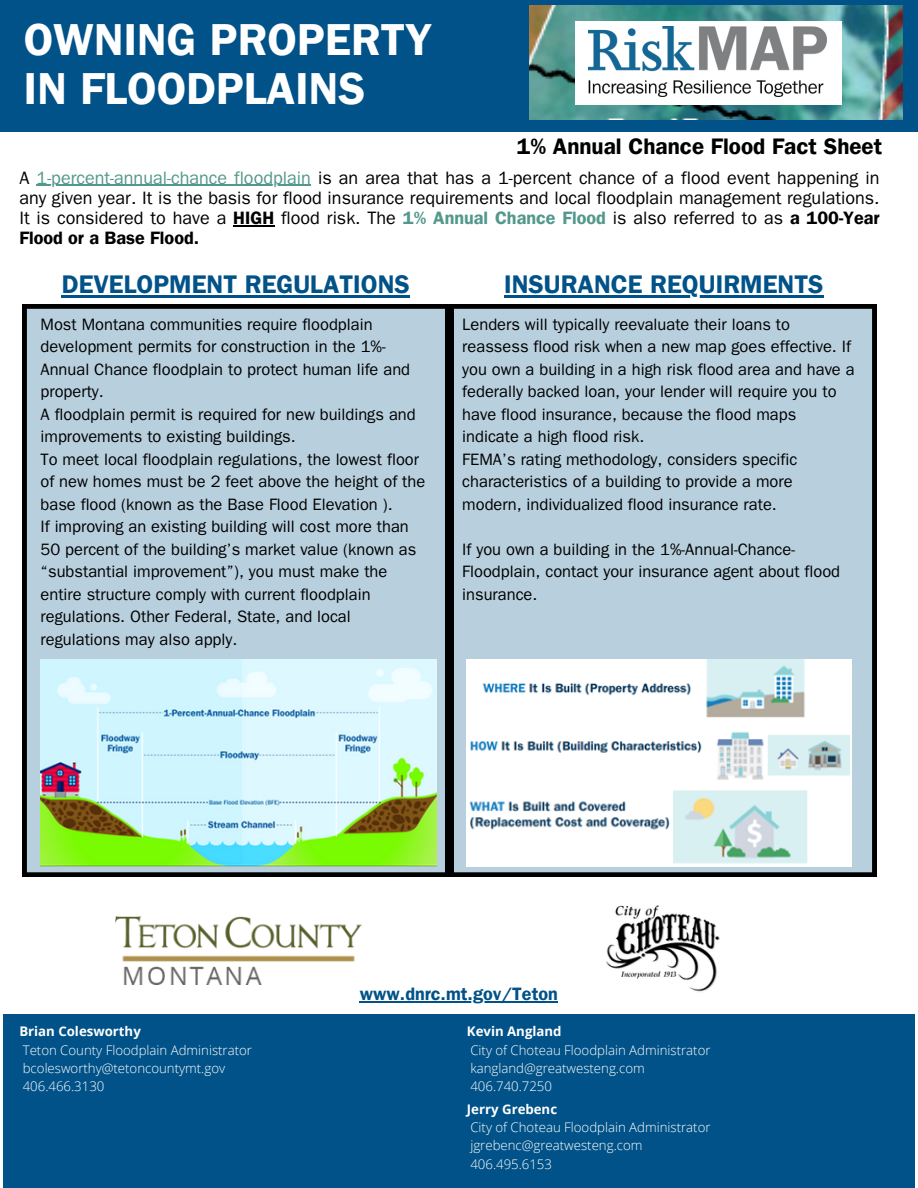
<style>
.page{position:relative;width:918px;height:1188px;background:#fff}
.page>*{position:absolute;margin:0;border:0;box-sizing:border-box;transform-origin:0 0}
.t1{font:45px/48.3px "Franklin Gothic LT Pro Dm";color:#fff}
.t2{font:25.5px "Franklin Gothic LT Pro Dm";color:#005288}
.t3{font:22.5px "Franklin Gothic LT Pro Dm";color:#000}
.t4{font:18px/20.2px "Franklin Gothic LT Pro";color:#000;text-align:justify}
.t5{font:18px "Franklin Gothic LT Pro Dm";color:#005288}
.t6{font:16.5px/22.5px "Franklin Gothic LT Pro";color:#000}
.t7{font:300 13.2px "Open Sans";color:#fff}
.t8{font:700 13.2px "Open Sans";color:#fff}
.s1{color:#53988c}
.s2{font-family:"Franklin Gothic LT Pro Dm"}
.s3{font-family:"Franklin Gothic LT Pro Dm";color:#53988c}
</style>
<div class="page">
<div style="left:22px;top:304px;width:427px;height:573px;background:#b8cfde"></div>
<div style="left:0;top:0;width:918px;height:132px;background:#005288"></div>
<div style="left:4px;top:1015px;width:911px;height:173px;background:#005288"></div>
<div style="left:449px;top:304px;width:428px;height:573px;background:#b8cfde"></div>
<img style="left:41px;top:660px;width:396px;height:207px">
<img style="left:467px;top:660px;width:385px;height:207px">
<img style="left:529px;top:6px;width:374px;height:114px">
<div style="left:575px;top:21px;width:266px;height:84px;background:#fff"></div>
<img style="left:588px;top:26px;width:239px;height:71px">
<img style="left:116px;top:916px;width:245px;height:69px">
<img style="left:606px;top:905px;width:114px;height:87px">
<hr style="left:62px;top:295px;width:348px;height:2px;background:#005288">
<hr style="left:37px;top:185px;width:274px;height:1px;background:#53988c">
<hr style="left:233px;top:225px;width:41px;height:1px;background:#000">
<hr style="left:504px;top:295px;width:320px;height:2px;background:#005288">
<hr style="left:360px;top:1001px;width:198px;height:2px;background:#005288">
<p class="t1" style="left:24px;top:23px;width:410px">OWNING PROPERTY<br>IN FLOODPLAINS</p>
<p class="t3" style="left:517px;top:139px;width:367px">1% Annual Chance Flood Fact Sheet</p>
<h5 class="t4" style="left:19px;top:170px;width:862px">A <span class="s1">1-percent-annual-chance floodplain</span> is an area that has a 1-percent chance of a flood event happening in</h5>
<h5 class="t4" style="left:19px;top:191px;width:862px">any given year. It is the basis for flood insurance requirements and local floodplain management regulations.<br>It is considered to have a <span class="s2">HIGH</span> flood risk. The <span class="s3">1% Annual Chance Flood</span> is also referred to as <span class="s2">a 100-Year Flood or a Base Flood.</span></h5>
<p class="t2" style="left:62px;top:275px;width:350px">DEVELOPMENT REGULATIONS</p>
<h4 class="t6" style="left:41px;top:315px;width:386px">Most Montana communities require floodplain development permits for construction in the 1%- Annual Chance floodplain to protect human life and property.<br>A floodplain permit is required for new buildings and improvements to existing buildings.<br>To meet local floodplain regulations, the lowest floor of new homes must be 2 feet above the height of the base flood (known as the Base Flood Elevation ).<br>If improving an existing building will cost more than 50 percent of the building’s market value (known as “substantial improvement”), you must make the entire structure comply with current floodplain regulations. Other Federal, State, and local regulations may also apply.</h4>
<p class="t2" style="left:504px;top:275px;width:321px">INSURANCE REQUIRMENTS</p>
<p class="t6" style="left:462px;top:315px;width:394px">Lenders will typically reevaluate their loans to reassess flood risk when a new map goes effective. If you own a building in a high risk flood area and have a federally backed loan, your lender will require you to have flood insurance, because the flood maps indicate a high flood risk.<br>FEMA’s rating methodology, considers specific characteristics of a building to provide a more modern, individualized flood insurance rate.</p>
<p class="t6" style="left:462px;top:540px;width:379px">If you own a building in the 1%-Annual-Chance-<br>Floodplain, contact your insurance agent about flood insurance.</p>
<p class="t8" style="left:19px;top:1022px;width:123px">Brian Colesworthy</p>
<p class="t7" style="left:23px;top:1041px;width:231px">Teton County Floodplain Administrator</p>
<p class="t7" style="left:23px;top:1059px;width:204px">bcolesworthy@tetoncountymt.gov</p>
<p class="t7" style="left:23px;top:1077px;width:83px">406.466.3130</p>
<p class="t5" style="left:360px;top:988px;width:200px">www.dnrc.mt.gov/Teton</p>
<p class="t8" style="left:467px;top:1022px;width:96px">Kevin Angland</p>
<p class="t7" style="left:470px;top:1041px;width:242px">City of Choteau Floodplain Administrator</p>
<p class="t7" style="left:470px;top:1059px;width:176px">kangland@greatwesteng.com</p>
<p class="t7" style="left:470px;top:1077px;width:83px">406.740.7250</p>
<p class="t8" style="left:467px;top:1100px;width:92px">Jerry Grebenc</p>
<p class="t7" style="left:470px;top:1118px;width:242px">City of Choteau Floodplain Administrator</p>
<p class="t7" style="left:470px;top:1136px;width:174px">jgrebenc@greatwesteng.com</p>
<p class="t7" style="left:470px;top:1155px;width:83px">406.495.6153</p>
</div>
